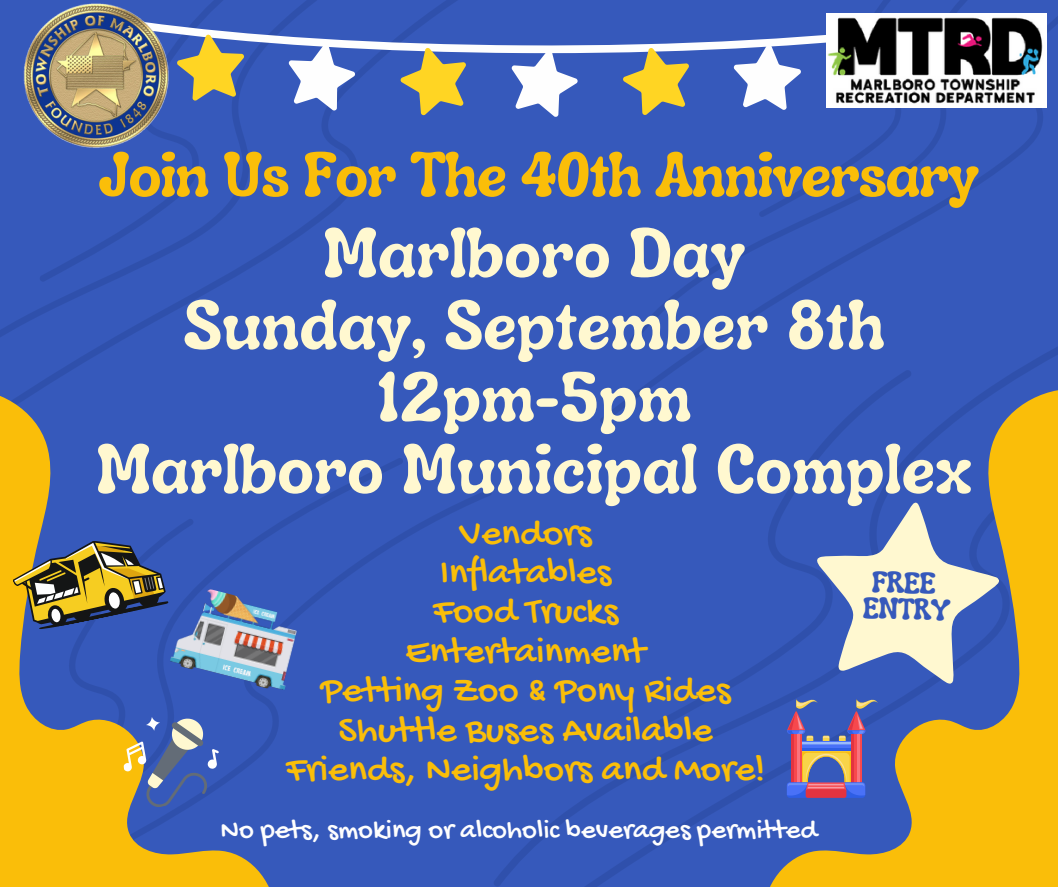
<style>
.page{position:relative;width:1058px;height:887px;background:#fff}
.page>*{position:absolute;margin:0;border:0;box-sizing:border-box;transform-origin:0 0}
.t1{font:700 69.9px/72px "Luckybones";color:#fff8d0;text-align:center}
.t2{font:700 63.15px "Luckybones";letter-spacing:-.02em;color:#fabe09}
.t3{font:39px/39.3px "Gochi Hand";color:#fabe09;text-align:center}
.t4{font:700 30px/25.8px "Luckybones";color:#3659bb}
.t5{font:28.5px "Gochi Hand";color:#fefefe}
</style>
<div class="page">
<div style="left:600px;top:0;width:458px;height:300px;background:#3659bb"></div>
<div style="left:492px;top:300px;width:566px;height:586px;background:#3659bb"></div>
<div style="left:0;top:0;width:578px;height:512px;background:#3659bb"></div>
<div style="left:275px;top:458px;width:217px;height:428px;background:#3659bb"></div>
<svg style="left:0;top:386px;width:275px;height:500px;background:#76797f"></svg>
<svg style="left:763px;top:386px;width:295px;height:500px;background:#928866"></svg>
<svg style="left:171px;top:21px;width:787px;height:97px"></svg>
<svg style="left:8px;top:528px;width:161px;height:104px;background:#787560"></svg>
<svg style="left:120px;top:712px;width:102px;height:97px;background:#6a799f"></svg>
<svg style="left:801px;top:741px;width:50px;height:6px"></svg>
<hr style="left:801px;top:742px;width:50px;height:2px;background:#6b8ff7">
<hr style="left:801px;top:742px;width:50px;height:1px;background:#9abbfc">
<hr style="left:801px;top:747px;width:50px;height:3px;background:#2e5ee5">
<svg style="left:793px;top:741px;width:8px;height:9px"></svg>
<hr style="left:797px;top:734px;width:3px;height:48px;background:#f9737d">
<hr style="left:790px;top:734px;width:3px;height:48px;background:#e23340">
<svg style="left:787px;top:693px;width:42px;height:48px;background:#6061a6"></svg>
<svg style="left:853px;top:741px;width:8px;height:9px"></svg>
<hr style="left:857px;top:734px;width:3px;height:48px;background:#f9737d">
<hr style="left:851px;top:734px;width:2px;height:48px;background:#e23340">
<svg style="left:839px;top:706px;width:39px;height:35px"></svg>
<svg style="left:787px;top:750px;width:78px;height:47px;background:#99788e"></svg>
<div style="left:805px;top:789px;width:41px;height:8px;background:#e23340;border-radius:2px"></div>
<hr style="left:807px;top:786px;width:37px;height:2px;background:#f9737d">
<hr style="left:807px;top:787px;width:37px;height:1px;background:#f7a4ad">
<hr style="left:808px;top:783px;width:36px;height:2px;background:#f9737d">
<hr style="left:808px;top:784px;width:35px;height:1px;background:#f7a4ad">
<img style="left:169px;top:584px;width:135px;height:108px">
<img style="left:827px;top:14px;width:219px;height:93px">
<img style="left:21px;top:0;width:150px;height:152px">
<svg style="left:804px;top:488px;width:213px;height:218px;background:#5870b0"></svg>
<svg style="left:835px;top:513px;width:150px;height:130px;background:#b2bbc7"></svg>
<p class="t2" style="left:99px;top:133px;width:881px">Join Us For The 40th Anniversary</p>
<p class="t1" style="left:96px;top:214px;width:877px">Marlboro Day<br>Sunday, September 8th<br>12pm-5pm<br>Marlboro Municipal Complex</p>
<h1 class="t3" style="left:286px;top:516px;width:480px">Vendors<br>Inflatables<br>Food Trucks<br>Entertainment<br>Petting Zoo &amp; Pony Rides<br>Shuttle Buses Available<br>Friends, Neighbors and More!</h1>
<p class="t5" style="left:221px;top:814px;width:598px">No pets, smoking or alcoholic beverages permitted</p>
<h1 class="t4" style="left:864px;top:567px;width:89px;rotate:2deg">FREE<br>ENTRY</h1>
</div>
